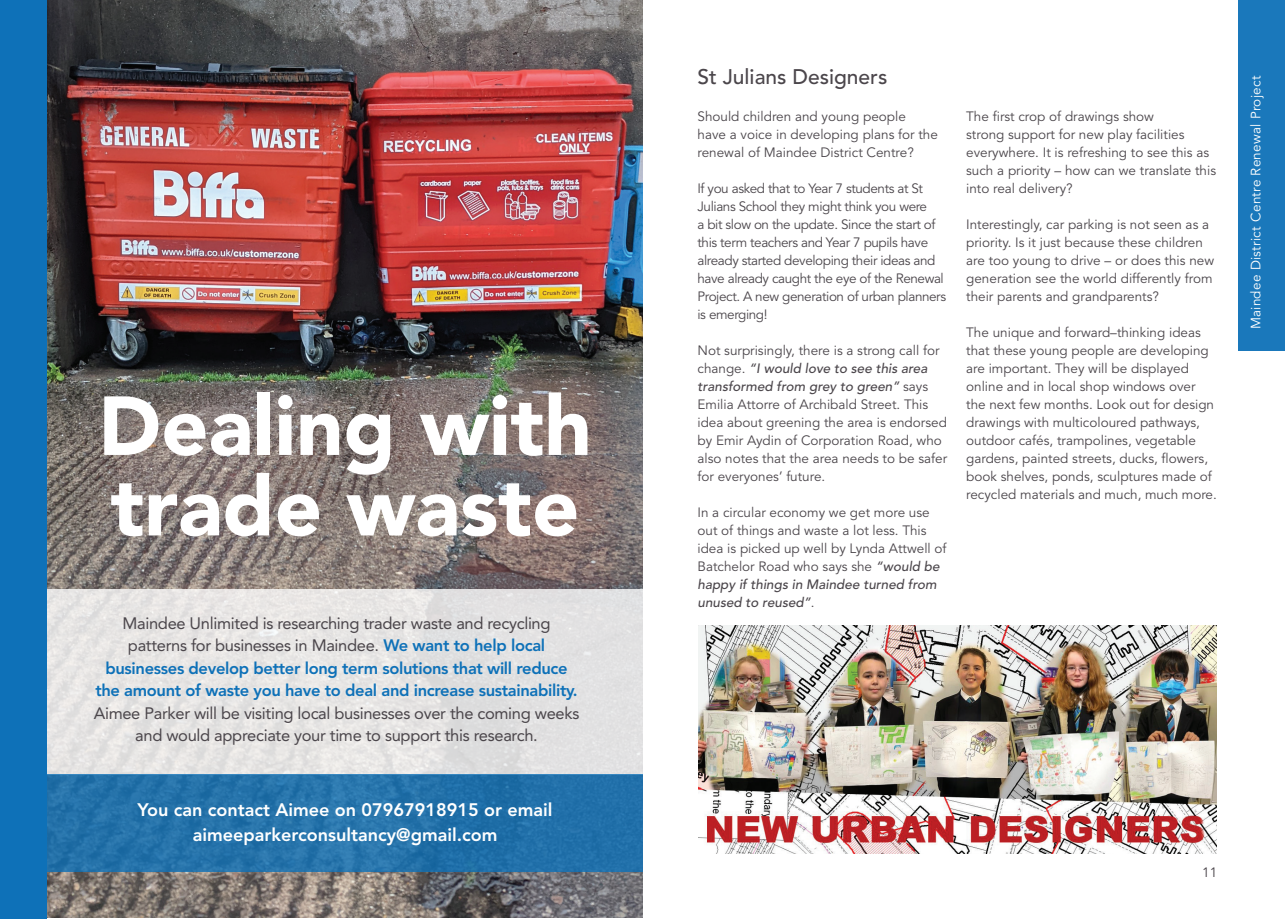
<style>
.page{position:relative;width:1285px;height:919px;background:#fff}
.page>*{position:absolute;margin:0;border:0;box-sizing:border-box;transform-origin:0 0}
.h1_white{font:900 82.65px/80.4px "Avenir LT Std";color:#fff}
.h2-black{font:500 21px "Avenir LT Std";color:#4b464b}
.body{font:800 18px/25.5px "Avenir LT Std";color:#fff;text-align:center}
.body-2{font:16.5px/22.5px "Avenir LT Std";letter-spacing:-.02em;color:#4b464b;text-align:center}
.body-3{font:13.5px/18px "Avenir LT Std";color:#4b464b}
.body-4{font:13.5px/18px "Avenir LT Std";letter-spacing:-.03em;color:#4b464b}
.body_white{font:13.5px "Avenir LT Std";letter-spacing:.02em;color:#fff}
.s1{font-weight:800;color:#0e71b8}
.s2{font-weight:500;font-style:italic}
</style>
<div class="page">
<img style="left:47px;top:0;width:595px;height:917px">
<div style="left:42px;top:589px;width:605px;height:185px;background:#e4e3e3"></div>
<div style="left:40px;top:774px;width:602px;height:97px;background:#2371a9"></div>
<div style="left:1237px;top:0;width:47px;height:350px;background:#1a78bb"></div>
<img style="left:698px;top:625px;width:518px;height:228px">
<div style="left:0;top:0;width:47px;height:918px;background:#0e71b8"></div>
<p class="h1_white" style="left:98px;top:385px;width:495px">Dealing with trade waste</p>
<p class="body-2" style="left:94px;top:611px;width:487px">Maindee Unlimited is researching trader waste and recycling patterns for businesses in Maindee. <span class="s1">We want to help local businesses develop better long term solutions that will reduce the amount of waste you have to deal and increase sustainability.<br></span>Aimee Parker will be visiting local businesses over the coming weeks and would appreciate your time to support this research.</p>
<p class="body" style="left:137px;top:796px;width:416px">You can contact Aimee on 07967918915 or email aimeeparkerconsultancy@gmail.com</p>
<p class="h2-black" style="left:697px;top:64px;width:191px">St Julians Designers</p>
<p class="body-3" style="left:697px;top:107px;width:242px">Should children and young people<br>have a voice in developing plans for the renewal of Maindee District Centre?</p>
<p class="body-4" style="left:697px;top:179px;width:250px">If you asked that to Year 7 students at St Julians School they might think you were<br>a bit slow on the update. Since the start of this term teachers and Year 7 pupils have already started developing their ideas and have already caught the eye of the Renewal Project. A new generation of urban planners is emerging!</p>
<p class="body-3" style="left:697px;top:341px;width:251px">Not surprisingly, there is a strong call for change. <span class="s2">“I would love to see this area transformed from grey to green”</span> says Emilia Attorre of Archibald Street. This idea about greening the area is endorsed by Emir Aydin of Corporation Road, who also notes that the area needs to be safer for everyones’ future.</p>
<p class="body-3" style="left:697px;top:503px;width:250px">In a circular economy we get more use out of things and waste a lot less. This idea is picked up well by Lynda Attwell of Batchelor Road who says she <span class="s2">“would be happy if things in Maindee turned from unused to reused”</span>.</p>
<p class="body-3" style="left:966px;top:107px;width:251px">The first crop of drawings show<br>strong support for new play facilities everywhere. It is refreshing to see this as such a priority – how can we translate this into real delivery?</p>
<p class="body-3" style="left:966px;top:215px;width:249px">Interestingly, car parking is not seen as a priority. Is it just because these children are too young to drive – or does this new generation see the world differently from their parents and grandparents?</p>
<p class="body-3" style="left:966px;top:323px;width:252px">The unique and forward–thinking ideas that these young people are developing are important. They will be displayed online and in local shop windows over the next few months. Look out for design drawings with multicoloured pathways, outdoor cafés, trampolines, vegetable gardens, painted streets, ducks, flowers, book shelves, ponds, sculptures made of recycled materials and much, much more.</p>
<p class="body_white" style="left:1247px;top:329px;width:255px;rotate:-90deg">Maindee District Centre Renewal Project</p>
<p class="body-3" style="left:1201px;top:863px;width:17px">11</p>
</div>
